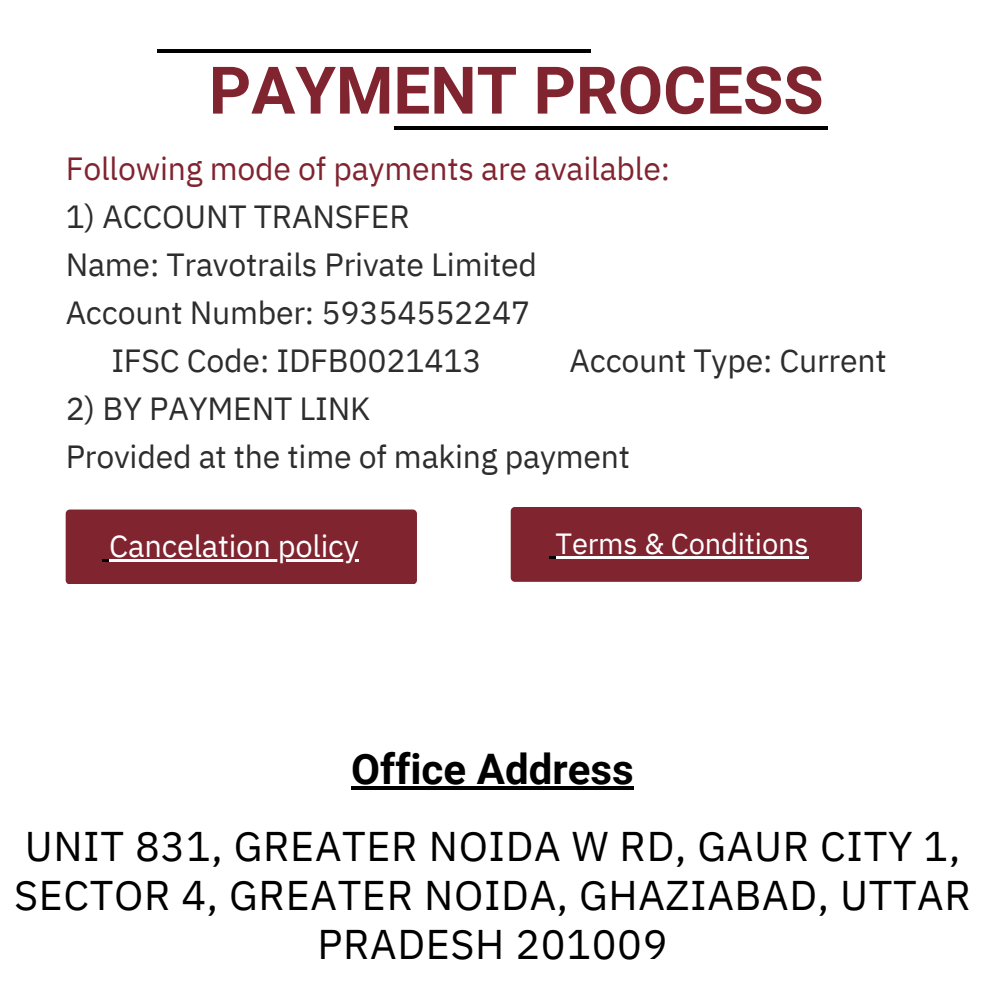
<style>
.page{position:relative;width:985px;height:985px;background:#fff}
.page>*{position:absolute;margin:0;border:0;box-sizing:border-box;transform-origin:0 0}
.t1{font:700 65.62px "Roboto";color:#802430}
.t2{font:700 42px "Roboto";color:#000}
.t3{font:41.39px/49.2px "IBM Plex Sans";letter-spacing:.015em;color:#000;text-align:center}
.t4{font:32.02px "IBM Plex Sans";letter-spacing:-.005em;color:#2d2d2d}
.t5{font:32.02px "IBM Plex Sans";letter-spacing:-.005em;color:#802430}
.t6{font:30.89px "IBM Plex Sans";letter-spacing:-.005em;color:#fff}
.t7{font:29.14px "IBM Plex Sans";letter-spacing:-.005em;color:#fff}
</style>
<div class="page">
<hr style="left:158px;top:49px;width:433px;height:3px;background:#000">
<hr style="left:394px;top:126px;width:433px;height:3px;background:#000">
<div style="left:510px;top:507px;width:351px;height:74px;background:#802430"></div>
<hr style="left:555px;top:556px;width:253px;height:3px;background:#fff">
<hr style="left:351px;top:786px;width:282px;height:4px;background:#000">
<div style="left:66px;top:509px;width:351px;height:75px;background:#802430"></div>
<hr style="left:109px;top:558px;width:250px;height:3px;background:#fff">
<p class="t1" style="left:209px;top:53px;width:616px">PAYMENT PROCESS</p>
<h1 class="t5" style="left:66px;top:147px;width:606px">Following mode of payments are available:</h1>
<p class="t4" style="left:66px;top:195px;width:345px">1) ACCOUNT TRANSFER</p>
<p class="t4" style="left:66px;top:243px;width:473px">Name: Travotrails Private Limited</p>
<p class="t4" style="left:66px;top:291px;width:466px">Account Number: 59354552247</p>
<p class="t4" style="left:111px;top:339px;width:372px">IFSC Code: IDFB0021413</p>
<p class="t4" style="left:569px;top:339px;width:318px">Account Type: Current</p>
<p class="t4" style="left:66px;top:387px;width:306px">2) BY PAYMENT LINK</p>
<p class="t4" style="left:66px;top:435px;width:566px">Provided at the time of making payment</p>
<p class="t6" style="left:109px;top:525px;width:251px">Cancelation policy</p>
<p class="t7" style="left:555px;top:524px;width:254px">Terms &amp; Conditions</p>
<p class="t2" style="left:351px;top:744px;width:284px">Office Address</p>
<h3 class="t3" style="left:14px;top:820px;width:958px">UNIT 831, GREATER NOIDA W RD, GAUR CITY 1,<br>SECTOR 4, GREATER NOIDA, GHAZIABAD, UTTAR<br>PRADESH 201009</h3>
</div>
